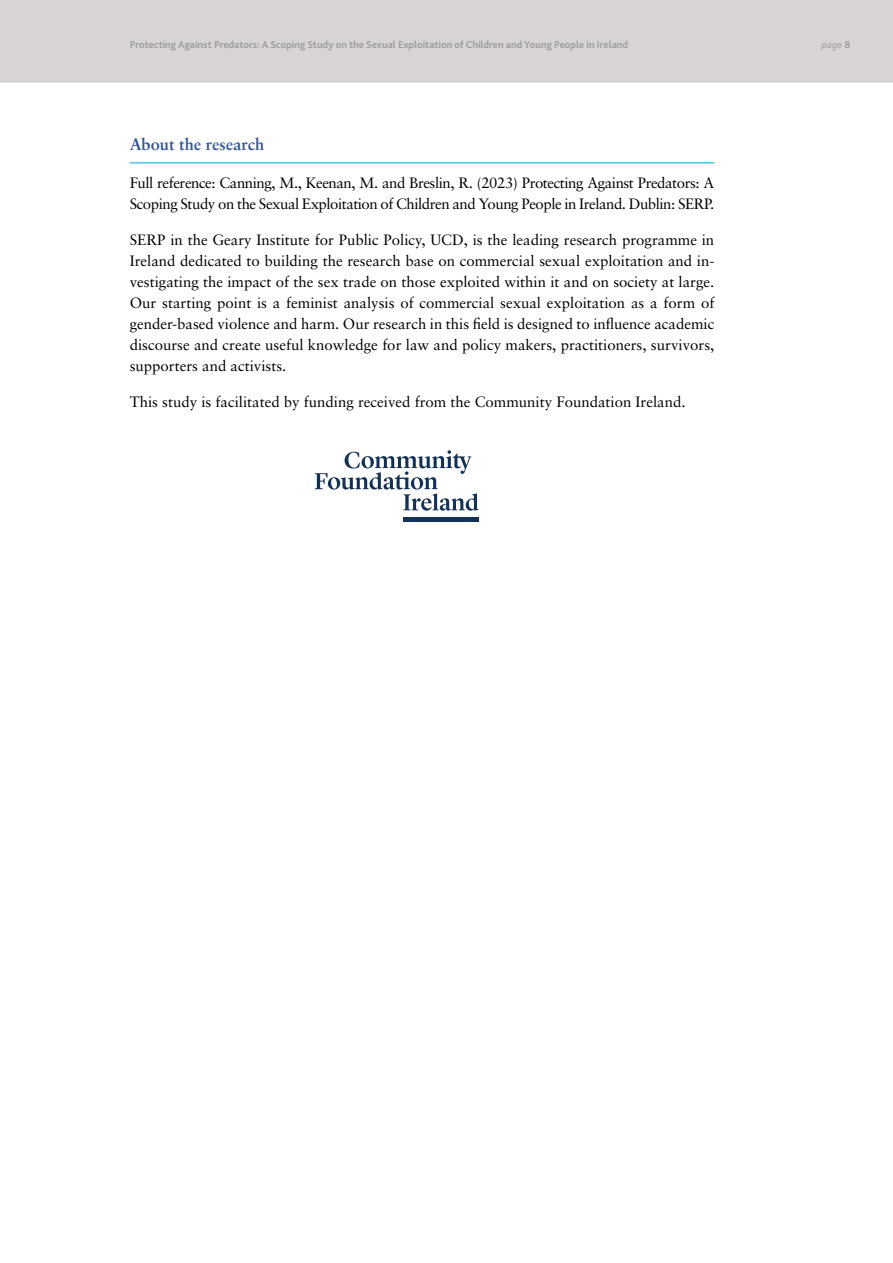
<style>
.page{position:relative;width:893px;height:1263px;background:#fff}
.page>*{position:absolute;margin:0;border:0;box-sizing:border-box;transform-origin:0 0}
.t1{font:700 16.5px "Sabon LT Pro";color:#2f5496}
.t2{font:15px/21px "Sabon";letter-spacing:-.03em;color:#000}
.t3{font:15px "Sabon";color:#000}
.t4{font:700 10.5px "Bliss 2";color:#9d9d9c}
.t5{font:italic 300 10.5px "Bliss 2";color:#9d9d9c}
.s1{font-weight:700;font-style:normal}
</style>
<div class="page">
<div style="left:0;top:0;width:893px;height:82px;background:#d8d4d3"></div>
<hr style="left:130px;top:162px;width:584px;height:1px;background:#009fe3">
<svg style="left:315px;top:450px;width:164px;height:61px"></svg>
<div style="left:403px;top:517px;width:76px;height:5px;background:#123157"></div>
<p class="t4" style="left:130px;top:38px;width:500px">Protecting Against Predators: A Scoping Study on the Sexual Exploitation of Children and Young People in Ireland</p>
<p class="t5" style="left:822px;top:38px;width:30px">page <span class="s1">8</span></p>
<p class="t1" style="left:130px;top:134px;width:136px">About the research</p>
<p class="t2" style="left:130px;top:172px;width:586px">Full reference: Canning, M., Keenan, M. and Breslin, R. (2023) Protecting Against Predators: A<br>Scoping Study on the Sexual Exploitation of Children and Young People in Ireland. Dublin: SERP.</p>
<p class="t2" style="left:130px;top:229px;width:586px;text-align:justify">SERP in the Geary Institute for Public Policy, UCD, is the leading research programme in Ireland dedicated to building the research base on commercial sexual exploitation and in&shy;vestigating the impact of the sex trade on those exploited within it and on society at large.<br>Our starting point is a feminist analysis of commercial sexual exploitation as a form of gender-based violence and harm. Our research in this field is designed to influence academic discourse and create useful knowledge for law and policy makers, practitioners, survivors, supporters and activists.</p>
<p class="t3" style="left:130px;top:393px;width:557px">This study is facilitated by funding received from the Community Foundation Ireland.</p>
</div>
